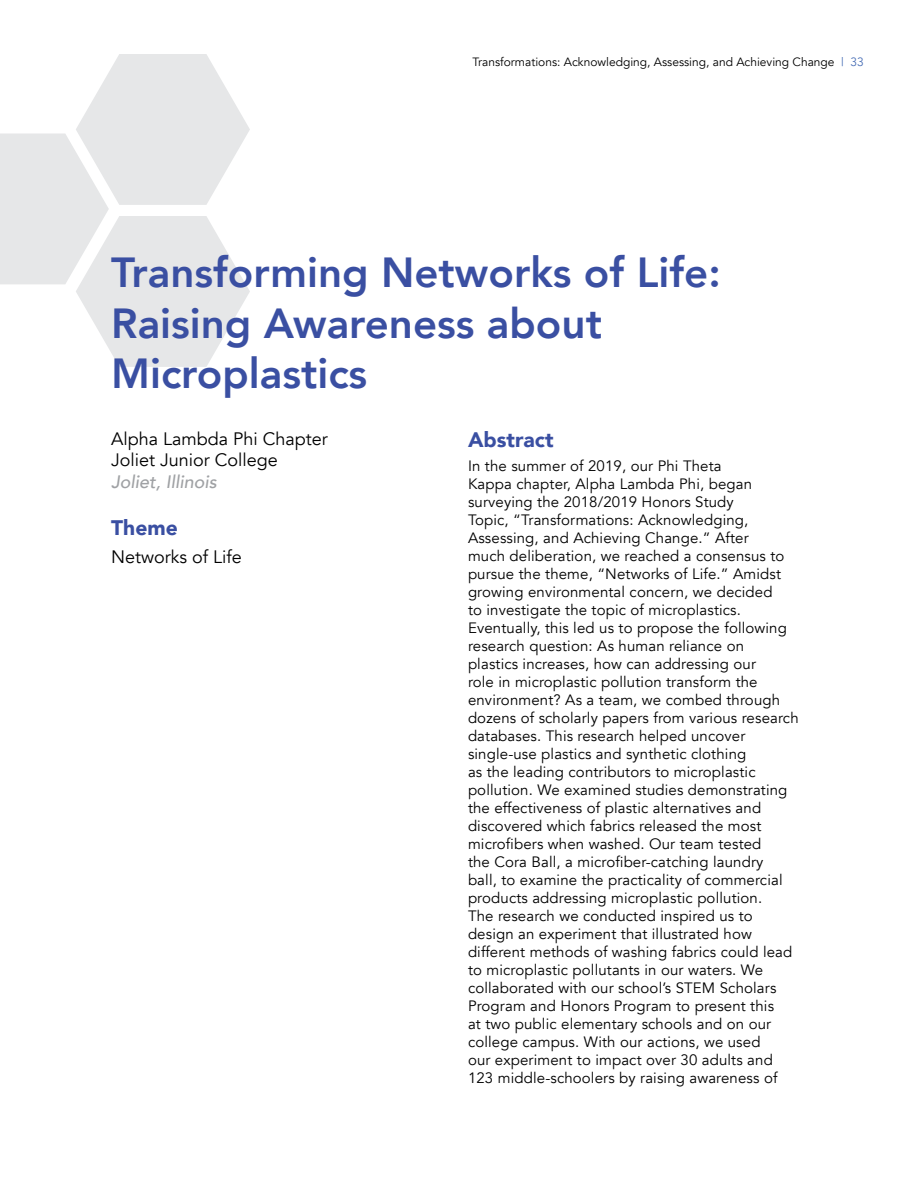
<style>
.page{position:relative;width:918px;height:1188px;background:#fff}
.page>*{position:absolute;margin:0;border:0;box-sizing:border-box;transform-origin:0 0}
.t1{font:800 42px/50.4px "Avenir";color:#3a4fa2}
.t2{font:900 21px "Avenir";color:#3a4fa2}
.t3{font:18px/21.6px "Avenir";color:#000}
.t4{font:italic 500 18px "Avenir";color:#9fa1a4}
.t5{font:15px/18px "Avenir";letter-spacing:.01em;color:#000}
.t6{font:12px "Avenir";color:#000}
.s1{color:#476db5}
</style>
<div class="page">
<svg style="left:0;top:54px;width:250px;height:313px"></svg>
<p class="t6" style="left:472px;top:55px;width:393px">Transformations: Acknowledging, Assessing, and Achieving Change <span class="s1">| 33</span></p>
<h1 class="t1" style="left:111px;top:247px;width:611px">Transforming Networks of Life:<br>Raising Awareness about<br>Microplastics</h1>
<p class="t3" style="left:111px;top:428px;width:218px">Alpha Lambda Phi Chapter<br>Joliet Junior College</p>
<p class="t4" style="left:111px;top:471px;width:107px">Joliet, Illinois</p>
<h2 class="t2" style="left:111px;top:509px;width:68px">Theme</h2>
<p class="t3" style="left:111px;top:546px;width:132px">Networks of Life</p>
<h2 class="t2" style="left:468px;top:421px;width:87px">Abstract</h2>
<p class="t5" style="left:468px;top:457px;width:332px">In the summer of 2019, our Phi Theta<br>Kappa chapter, Alpha Lambda Phi, began surveying the 2018/2019 Honors Study<br>Topic, “Transformations: Acknowledging, Assessing, and Achieving Change.” After<br>much deliberation, we reached a consensus to pursue the theme, “Networks of Life.” Amidst growing environmental concern, we decided<br>to investigate the topic of microplastics.<br>Eventually, this led us to propose the following research question: As human reliance on<br>plastics increases, how can addressing our<br>role in microplastic pollution transform the environment? As a team, we combed through dozens of scholarly papers from various research databases. This research helped uncover single-use plastics and synthetic clothing<br>as the leading contributors to microplastic pollution. We examined studies demonstrating the effectiveness of plastic alternatives and discovered which fabrics released the most microfibers when washed. Our team tested<br>the Cora Ball, a microfiber-catching laundry<br>ball, to examine the practicality of commercial products addressing microplastic pollution.<br>The research we conducted inspired us to design an experiment that illustrated how different methods of washing fabrics could lead to microplastic pollutants in our waters. We collaborated with our school’s STEM Scholars Program and Honors Program to present this<br>at two public elementary schools and on our college campus. With our actions, we used<br>our experiment to impact over 30 adults and 123 middle-schoolers by raising awareness of</p>
</div>
